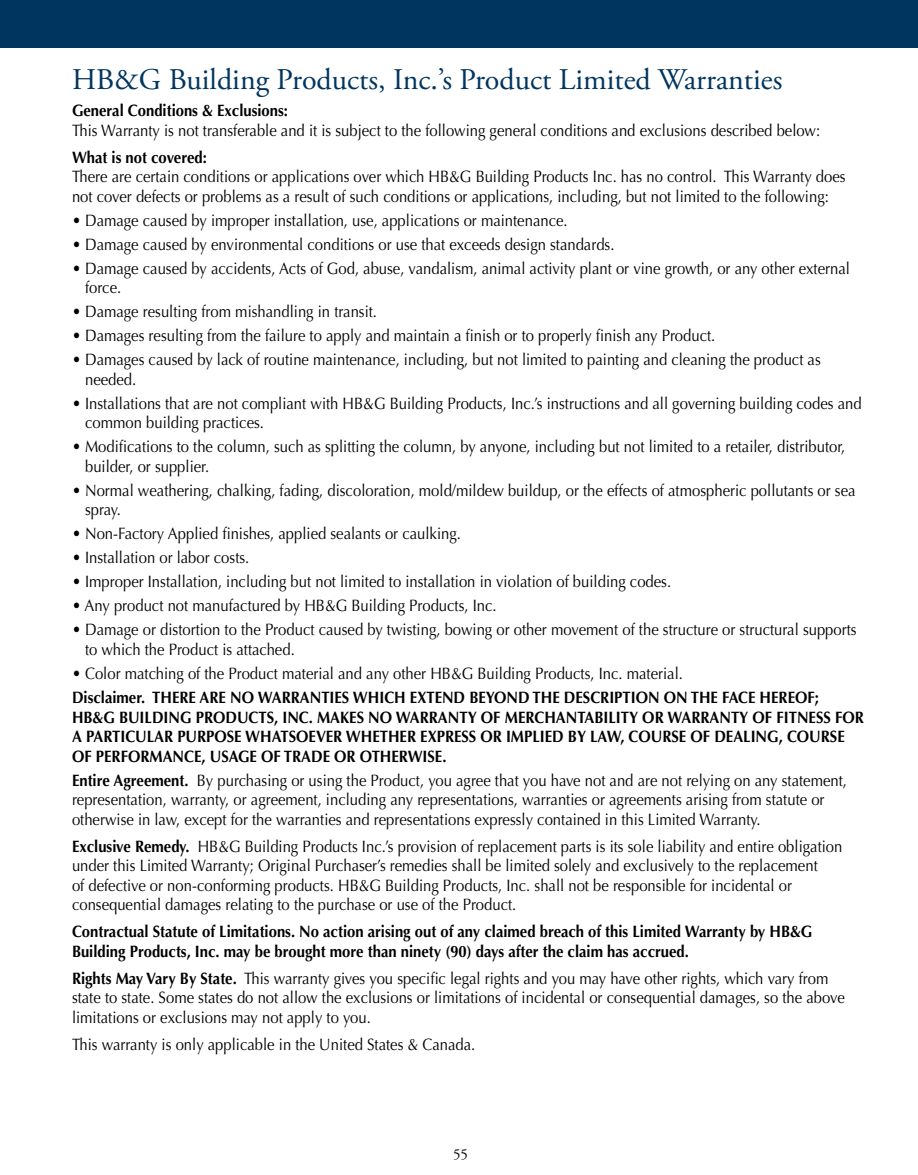
<style>
.page{position:relative;width:918px;height:1175px;background:#fff}
.page>*{position:absolute;margin:0;border:0;box-sizing:border-box;transform-origin:0 0}
.t1{font:30px "Adobe Garamond Pro";letter-spacing:-.005em;color:#00355f}
.t2{font:16.5px/19.5px "Optima";color:#000;scale:.9 1}
.t3{font:700 16.5px/19.5px "Optima";color:#000;scale:.9 1}
.t4{font:15px "Adobe Garamond Pro";color:#000}
.s1{font-weight:700}
</style>
<div class="page">
<div style="left:0;top:0;width:918px;height:48px;background:#00355f"></div>
<h1 class="t1" style="left:72px;top:62px;width:712px">HB&amp;G Building Products, Inc.’s Product Limited Warranties</h1>
<p class="t3" style="left:72px;top:101px;width:242px">General Conditions &amp; Exclusions:</p>
<p class="t2" style="left:72px;top:120px;width:833px">This Warranty is not transferable and it is subject to the following general conditions and exclusions described below:</p>
<p class="t3" style="left:72px;top:147px;width:151px">What is not covered:</p>
<p class="t2" style="left:72px;top:167px;width:861px">There are certain conditions or applications over which HB&amp;G Building Products Inc. has no control. This Warranty does not cover defects or problems as a result of such conditions or applications, including, but not limited to the following:</p>
<p class="t2" style="left:72px;top:210px;width:552px">• Damage caused by improper installation, use, applications or maintenance.</p>
<p class="t2" style="left:72px;top:234px;width:604px">• Damage caused by environmental conditions or use that exceeds design standards.</p>
<p class="t2" style="left:85px;top:258px;width:851px;text-indent:-13px">• Damage caused by accidents, Acts of God, abuse, vandalism, animal activity plant or vine growth, or any other external force.</p>
<p class="t2" style="left:72px;top:302px;width:340px">• Damage resulting from mishandling in transit.</p>
<p class="t2" style="left:72px;top:326px;width:716px">• Damages resulting from the failure to apply and maintain a finish or to properly finish any Product.</p>
<p class="t2" style="left:85px;top:350px;width:819px;text-indent:-13px">• Damages caused by lack of routine maintenance, including, but not limited to painting and cleaning the product as needed.</p>
<p class="t2" style="left:85px;top:394px;width:864px;text-indent:-13px">• Installations that are not compliant with HB&amp;G Building Products, Inc.’s instructions and all governing building codes and common building practices.</p>
<p class="t2" style="left:85px;top:437px;width:846px;text-indent:-13px">• Modifications to the column, such as splitting the column, by anyone, including but not limited to a retailer, distributor, builder, or supplier.</p>
<p class="t2" style="left:85px;top:481px;width:858px;text-indent:-13px">• Normal weathering, chalking, fading, discoloration, mold/mildew buildup, or the effects of atmospheric pollutants or sea spray.</p>
<p class="t2" style="left:72px;top:524px;width:434px">• Non-Factory Applied finishes, applied sealants or caulking.</p>
<p class="t2" style="left:72px;top:548px;width:199px">• Installation or labor costs.</p>
<p class="t2" style="left:72px;top:572px;width:667px">• Improper Installation, including but not limited to installation in violation of building codes.</p>
<p class="t2" style="left:72px;top:596px;width:473px">• Any product not manufactured by HB&amp;G Building Products, Inc.</p>
<p class="t2" style="left:85px;top:620px;width:859px;text-indent:-13px">• Damage or distortion to the Product caused by twisting, bowing or other movement of the structure or structural supports to which the Product is attached.</p>
<p class="t2" style="left:72px;top:664px;width:680px">• Color matching of the Product material and any other HB&amp;G Building Products, Inc. material.</p>
<p class="t3" style="left:72px;top:688px;width:881px">Disclaimer. THERE ARE NO WARRANTIES WHICH EXTEND BEYOND THE DESCRIPTION ON THE FACE HEREOF; HB&amp;G BUILDING PRODUCTS, INC. MAKES NO WARRANTY OF MERCHANTABILITY OR WARRANTY OF FITNESS FOR A PARTICULAR PURPOSE WHATSOEVER WHETHER EXPRESS OR IMPLIED BY LAW, COURSE OF DEALING, COURSE OF PERFORMANCE, USAGE OF TRADE OR OTHERWISE.</p>
<p class="t2" style="left:72px;top:770px;width:863px"><span class="s1">Entire Agreement.</span> By purchasing or using the Product, you agree that you have not and are not relying on any statement, representation, warranty, or agreement, including any representations, warranties or agreements arising from statute or otherwise in law, except for the warranties and representations expressly contained in this Limited Warranty.</p>
<p class="t2" style="left:72px;top:836px;width:858px"><span class="s1">Exclusive Remedy.</span> HB&amp;G Building Products Inc.’s provision of replacement parts is its sole liability and entire obligation under this Limited Warranty; Original Purchaser’s remedies shall be limited solely and exclusively to the replacement<br>of defective or non-conforming products. HB&amp;G Building Products, Inc. shall not be responsible for incidental or consequential damages relating to the purchase or use of the Product.</p>
<p class="t3" style="left:72px;top:922px;width:824px">Contractual Statute of Limitations. No action arising out of any claimed breach of this Limited Warranty by HB&amp;G<br>Building Products, Inc. may be brought more than ninety (90) days after the claim has accrued.</p>
<p class="t2" style="left:72px;top:968px;width:860px"><span class="s1">Rights May Vary By State.</span> This warranty gives you specific legal rights and you may have other rights, which vary from state to state. Some states do not allow the exclusions or limitations of incidental or consequential damages, so the above limitations or exclusions may not apply to you.</p>
<p class="t2" style="left:72px;top:1034px;width:450px">This warranty is only applicable in the United States &amp; Canada.</p>
<p class="t4" style="left:453px;top:1144px;width:16px">55</p>
</div>
